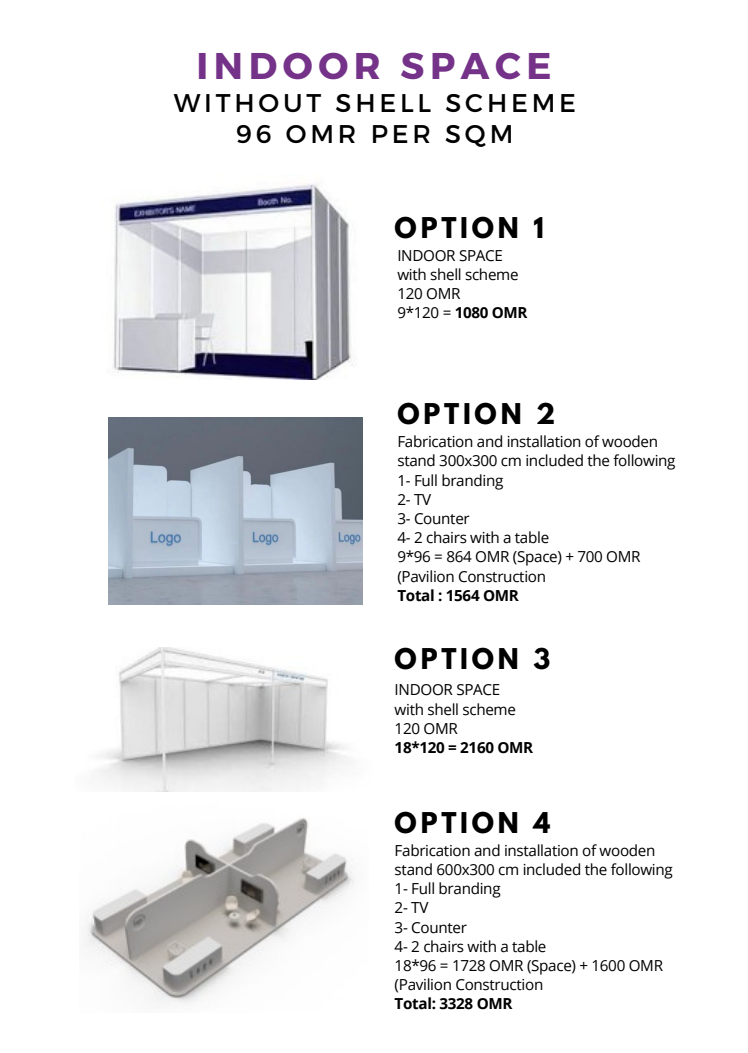
<style>
.page{position:relative;width:748px;height:1053px;background:#fff}
.page>*{position:absolute;margin:0;border:0;box-sizing:border-box;transform-origin:0 0}
.t1{font:700 37.2px "Montserrat";letter-spacing:.15em;color:#753289}
.t2{font:25.6px "Montserrat";letter-spacing:.15em;color:#000}
.t3{font:700 25.36px "League Spartan";letter-spacing:.15em;color:#000}
.t4{font:15.2px/19.2px "Open Sans";letter-spacing:-.02em;color:#000}
.t5{font:700 15.2px "Open Sans";letter-spacing:-.02em;color:#000}
.s1{font-weight:400}
</style>
<div class="page">
<img style="left:113px;top:184px;width:240px;height:195px">
<img style="left:109px;top:417px;width:254px;height:187px">
<img style="left:98px;top:647px;width:253px;height:144px">
<img style="left:84px;top:818px;width:270px;height:185px">
<p class="t1" style="left:197px;top:42px;width:356px">INDOOR SPACE</p>
<p class="t2" style="left:174px;top:87px;width:404px">WITHOUT SHELL SCHEME</p>
<p class="t2" style="left:236px;top:118px;width:279px">96 OMR PER SQM</p>
<p class="t3" style="left:395px;top:215px;width:151px">OPTION 1</p>
<p class="t4" style="left:397px;top:245px;width:107px">INDOOR SPACE</p>
<p class="t4" style="left:397px;top:264px;width:123px">with shell scheme</p>
<p class="t4" style="left:397px;top:284px;width:65px">120 OMR</p>
<p class="t5" style="left:397px;top:302px;width:132px"><span class="s1">9*120 =</span> 1080 OMR</p>
<p class="t3" style="left:397px;top:401px;width:159px">OPTION 2</p>
<p class="t4" style="left:397px;top:431px;width:280px">Fabrication and installation of wooden stand 300x300 cm included the following</p>
<p class="t4" style="left:397px;top:470px;width:108px">1- Full branding</p>
<p class="t4" style="left:397px;top:489px;width:35px">2- TV</p>
<p class="t4" style="left:397px;top:508px;width:74px">3- Counter</p>
<p class="t4" style="left:397px;top:527px;width:153px">4- 2 chairs with a table</p>
<p class="t4" style="left:397px;top:547px;width:245px">9*96 = 864 OMR (Space) + 700 OMR (Pavilion Construction</p>
<p class="t5" style="left:397px;top:584px;width:123px">Total : 1564 OMR</p>
<p class="t3" style="left:395px;top:646px;width:157px">OPTION 3</p>
<p class="t4" style="left:395px;top:680px;width:107px">INDOOR SPACE</p>
<p class="t4" style="left:395px;top:699px;width:123px">with shell scheme</p>
<p class="t4" style="left:395px;top:718px;width:65px">120 OMR</p>
<p class="t5" style="left:395px;top:737px;width:140px">18*120 = 2160 OMR</p>
<p class="t3" style="left:395px;top:810px;width:157px">OPTION 4</p>
<p class="t4" style="left:395px;top:840px;width:280px">Fabrication and installation of wooden stand 600x300 cm included the following</p>
<p class="t4" style="left:395px;top:878px;width:108px">1- Full branding</p>
<p class="t4" style="left:395px;top:898px;width:35px">2- TV</p>
<p class="t4" style="left:395px;top:917px;width:74px">3- Counter</p>
<p class="t4" style="left:395px;top:936px;width:153px">4- 2 chairs with a table</p>
<p class="t4" style="left:395px;top:955px;width:270px">18*96 = 1728 OMR (Space) + 1600 OMR (Pavilion Construction</p>
<p class="t5" style="left:395px;top:993px;width:119px">Total: 3328 OMR</p>
</div>
